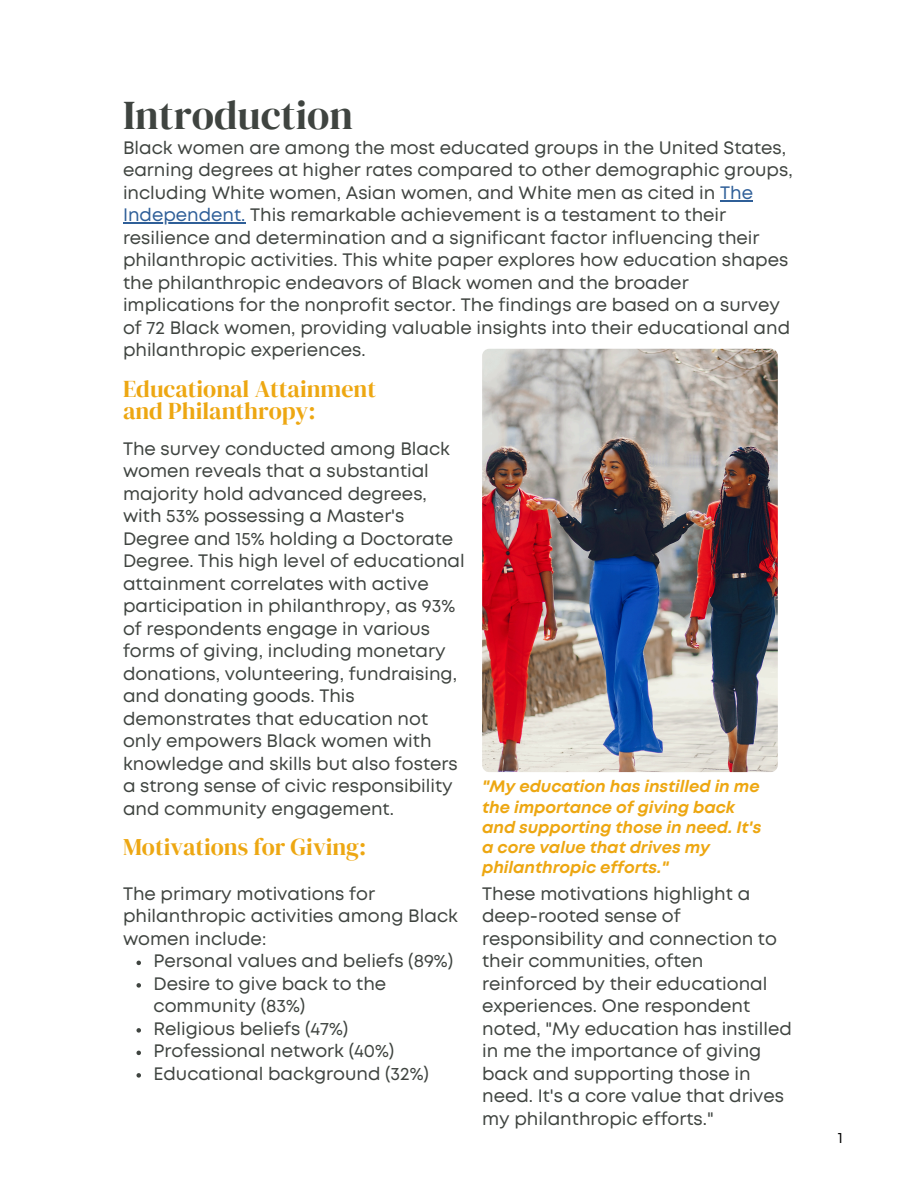
<style>
.page{position:relative;width:918px;height:1188px;background:#fff}
.page>*{position:absolute;margin:0;border:0;box-sizing:border-box;transform-origin:0 0}
.t1{font:40.95px "DM Serif Display";color:#3f4440}
.t2{font:24px/22.5px "DM Serif Display";color:#eda712}
.t3{font:18px/22.5px "Mont";color:#3f4440}
.t4{font:italic 700 16.5px/20.2px "Mont";color:#eda712}
.t5{font:15px "Mont";color:#000}
.s1{color:#2f5f98}
</style>
<div class="page">
<img style="left:482px;top:349px;width:296px;height:423px;border-radius:7px">
<hr style="left:720px;top:200px;width:33px;height:1px;background:#2f5f98">
<hr style="left:123px;top:223px;width:123px;height:1px;background:#2f5f98">
<svg style="left:136px;top:961px;width:5px;height:4px"></svg>
<svg style="left:136px;top:983px;width:5px;height:5px"></svg>
<svg style="left:136px;top:1028px;width:5px;height:5px"></svg>
<svg style="left:136px;top:1051px;width:5px;height:4px"></svg>
<svg style="left:136px;top:1073px;width:5px;height:5px"></svg>
<p class="t1" style="left:123px;top:87px;width:232px">Introduction</p>
<p class="t3" style="left:123px;top:138px;width:671px">Black women are among the most educated groups in the United States, earning degrees at higher rates compared to other demographic groups, including White women, Asian women, and White men as cited in <span class="s1">The</span></p>
<h2 class="t3" style="left:123px;top:205px;width:669px"><span class="s1">Independent.</span> This remarkable achievement is a testament to their resilience and determination and a significant factor influencing their philanthropic activities. This white paper explores how education shapes the philanthropic endeavors of Black women and the broader implications for the nonprofit sector. The findings are based on a survey of 72 Black women, providing valuable insights into their educational and philanthropic experiences.</h2>
<p class="t2" style="left:123px;top:377px;width:255px">Educational Attainment and Philanthropy:</p>
<h3 class="t3" style="left:123px;top:439px;width:343px">The survey conducted among Black women reveals that a substantial majority hold advanced degrees, with 53% possessing a Master's Degree and 15% holding a Doctorate Degree. This high level of educational attainment correlates with active participation in philanthropy, as 93% of respondents engage in various forms of giving, including monetary donations, volunteering, fundraising, and donating goods. This demonstrates that education not only empowers Black women with knowledge and skills but also fosters a strong sense of civic responsibility and community engagement.</h3>
<h2 class="t2" style="left:123px;top:835px;width:245px">Motivations for Giving:</h2>
<p class="t3" style="left:123px;top:884px;width:336px">The primary motivations for philanthropic activities among Black women include:</p>
<p class="t3" style="left:154px;top:951px;width:301px">Personal values and beliefs (89%)</p>
<p class="t3" style="left:154px;top:974px;width:234px">Desire to give back to the community (83%)</p>
<p class="t3" style="left:154px;top:1019px;width:196px">Religious beliefs (47%)</p>
<p class="t3" style="left:154px;top:1041px;width:242px">Professional network (40%)</p>
<p class="t3" style="left:154px;top:1064px;width:277px">Educational background (32%)</p>
<p class="t4" style="left:482px;top:778px;width:281px">"My education has instilled in me the importance of giving back and supporting those in need. It's a core value that drives my philanthropic efforts."</p>
<p class="t3" style="left:482px;top:884px;width:311px">These motivations highlight a deep-rooted sense of responsibility and connection to their communities, often reinforced by their educational experiences. One respondent noted, "My education has instilled in me the importance of giving back and supporting those in need. It's a core value that drives my philanthropic efforts."</p>
<p class="t5" style="left:838px;top:1132px;width:6px">1</p>
</div>
